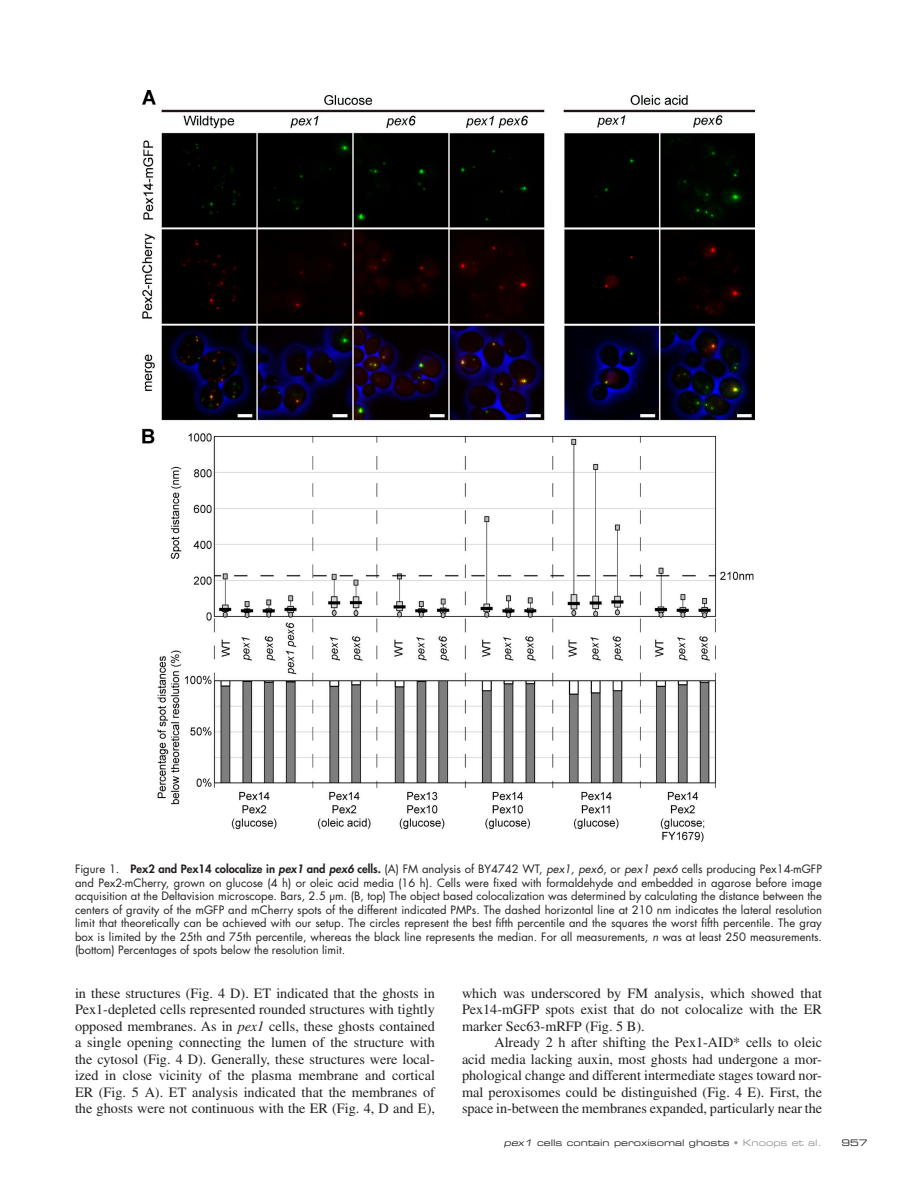
<style>
.page{position:relative;width:918px;height:1188px;background:#fff}
.page>*{position:absolute;margin:0;border:0;box-sizing:border-box;transform-origin:0 0}
.t1{font:14.25px/16.5px "Times LT Std";color:#231f20;text-align:justify}
.t2{font:11.25px/13.5px "Futura Std";color:#231f20;text-align:justify}
.t3{font:9px "Eurostile LT Std Ex 2";color:#231f20}
.s1{font-weight:800}
.s2{font-weight:800;font-style:italic}
.s3{font-style:italic}
.s4{color:#949698}
</style>
<div class="page">
<img style="left:142px;top:90px;width:612px;height:752px">
<p class="t2" style="left:75px;top:863px;width:749px">Figure 1. <span class="s1">Pex2 and Pex14 colocalize in</span> <span class="s2">pex1</span> <span class="s1">and</span> <span class="s2">pex6</span> <span class="s1">cells.</span> (A) FM analysis of BY4742 WT, <span class="s3">pex1, pex6</span>, or <span class="s3">pex1 pex6</span> cells producing Pex14-mGFP and Pex2-mCherry, grown on glucose (4 h) or oleic acid media (16 h). Cells were fixed with formaldehyde and embedded in agarose before image acquisition at the Deltavision microscope. Bars, 2.5 µm. (B, top) The object based colocalization was determined by calculating the distance between the centers of gravity of the mGFP and mCherry spots of the different indicated PMPs. The dashed horizontal line at 210 nm indicates the lateral resolution limit that theoretically can be achieved with our setup. The circles represent the best fifth percentile and the squares the worst fifth percentile. The gray box is limited by the 25th and 75th percentile, whereas the black line represents the median. For all measurements, <span class="s3">n</span> was at least 250 measurements. (bottom) Percentages of spots below the resolution limit.</p>
<p class="t1" style="left:75px;top:984px;width:362px">in these structures (Fig. 4 D). ET indicated that the ghosts in Pex1-depleted cells represented rounded structures with tightly opposed membranes. As in <span class="s3">pex1</span> cells, these ghosts contained a single opening connecting the lumen of the structure with the cytosol (Fig. 4 D). Generally, these structures were local&shy;ized in close vicinity of the plasma membrane and cortical ER (Fig. 5 A). ET analysis indicated that the membranes of the ghosts were not continuous with the ER (Fig. 4, D and E),</p>
<p class="t1" style="left:462px;top:984px;width:362px">which was underscored by FM analysis, which showed that Pex14-mGFP spots exist that do not colocalize with the ER marker Sec63-mRFP (Fig. 5 B).</p>
<p class="t1" style="left:462px;top:1034px;width:362px;text-indent:32px">Already 2 h after shifting the Pex1-AID* cells to oleic acid media lacking auxin, most ghosts had undergone a mor&shy;phological change and different intermediate stages toward nor&shy;mal peroxisomes could be distinguished (Fig. 4 E). First, the space in-between the membranes expanded, particularly near the</p>
<p class="t3" style="left:504px;top:1136px;width:320px"><span class="s3">pex1</span> cells contain peroxisomal ghosts <span class="s4">• Knoops et al.</span></p>
<p class="t3" style="left:841px;top:1136px;width:28px">957</p>
</div>
